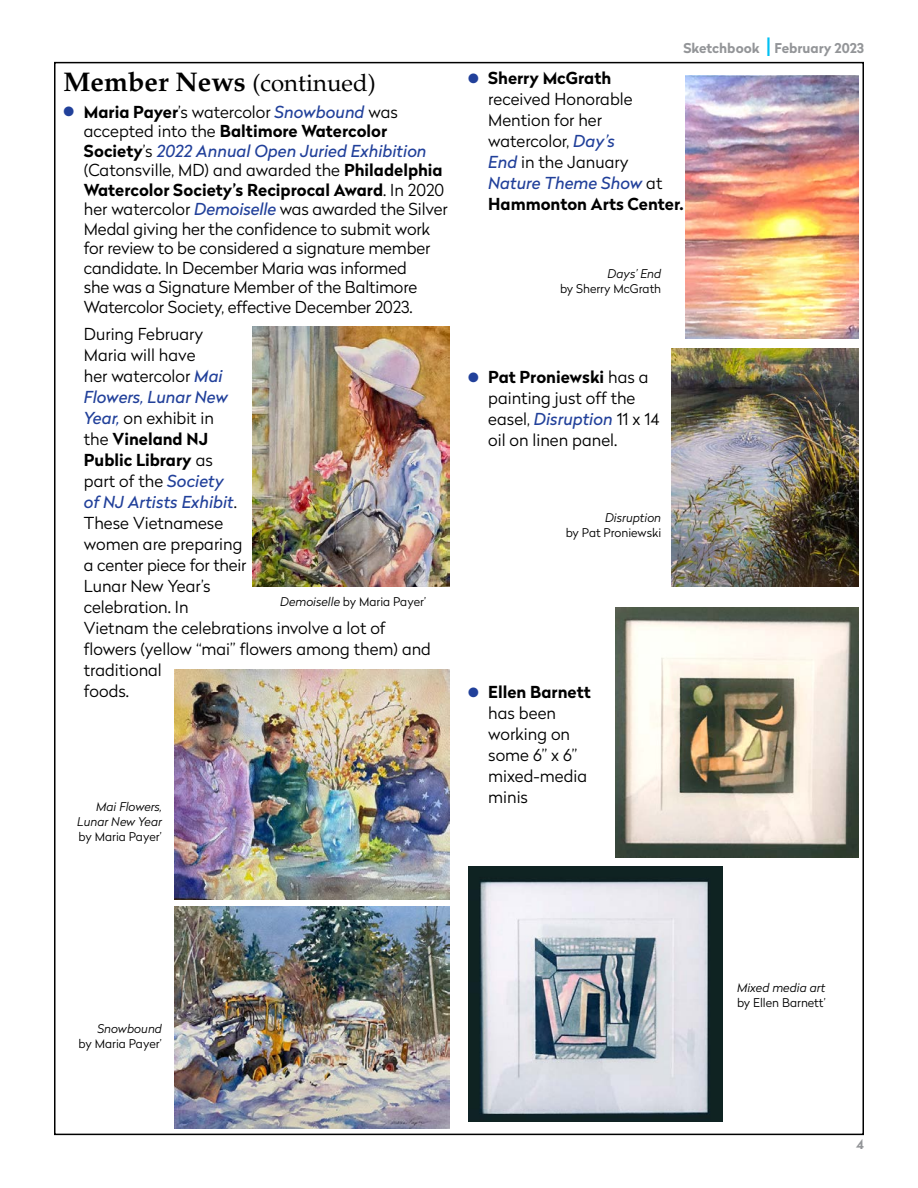
<style>
.page{position:relative;width:918px;height:1188px;background:#fff}
.page>*{position:absolute;margin:0;border:0;box-sizing:border-box;transform-origin:0 0}
.t1{font:24px "Palatino";color:#000}
.t2{font:300 16.5px/21px "Radikal";color:#000}
.t3{font:700 13.5px "Radikal";color:#939598}
.t4{font:300 12px "Radikal";color:#000}
.t5{font:italic 300 12px/15px "Radikal";color:#000;text-align:right}
.s1{font-weight:700;font-size:27px}
.s2{color:#21409a}
.s3{font-weight:700}
.s4{font-weight:400;font-style:italic;color:#21409a}
.s5{font-style:italic}
.s6{font-weight:400;font-size:25.2px;color:#00c0f3}
</style>
<div class="page">
<img style="left:686px;top:75px;width:172px;height:264px">
<img style="left:672px;top:348px;width:187px;height:239px">
<img style="left:174px;top:669px;width:276px;height:231px">
<img style="left:252px;top:326px;width:198px;height:261px">
<img style="left:174px;top:906px;width:276px;height:223px">
<img style="left:615px;top:608px;width:244px;height:249px">
<img style="left:468px;top:866px;width:255px;height:255px">
<h1 class="t1" style="left:64px;top:69px;width:314px"><span class="s1">Member News</span> (continued)</h1>
<p class="t2" style="left:84px;top:101px;width:365px;line-height:19.5px;text-indent:-20px"><span class="s2">●</span> <span class="s3">Maria Payer</span>’s watercolor <span class="s4">Snowbound</span> was accepted into the <span class="s3">Baltimore Watercolor Society</span>’s <span class="s4">2022 Annual Open Juried Exhibition </span>(Catonsville, MD) and awarded the <span class="s3">Philadelphia Watercolor Society’s Reciprocal Award</span>. In 2020 her watercolor <span class="s4">Demoiselle</span> was awarded the Silver Medal giving her the confidence to submit work for review to be considered a signature member candidate. In December Maria was informed<br>she was a Signature Member of the Baltimore Watercolor Society, effective December 2023.</p>
<p class="t2" style="left:84px;top:323px;width:349px">During February<br>Maria will have<br>her watercolor <span class="s4">Mai<br>Flowers, Lunar New<br>Year,</span> on exhibit in<br>the <span class="s3">Vineland NJ<br>Public Library</span> as<br>part of the <span class="s4">Society<br>of NJ Artists Exhibit</span>.<br>These Vietnamese<br>women are preparing<br>a center piece for their<br>Lunar New Year’s<br>celebration. In<br>Vietnam the celebrations involve a lot of flowers (yellow “mai” flowers among them) and traditional<br>foods.</p>
<p class="t4" style="left:280px;top:593px;width:148px"><span class="s5">Demoiselle</span> by Maria Payer’</p>
<p class="t5" style="left:77px;top:798px;width:86px">Mai Flowers,<br>Lunar New Year</p>
<p class="t4" style="left:79px;top:828px;width:85px">by Maria Payer’</p>
<p class="t3" style="left:683px;top:39px;width:182px">Sketchbook <span class="s6">I</span> February 2023</p>
<p class="t2" style="left:488px;top:67px;width:197px;text-indent:-20px"><span class="s2">●</span> <span class="s3">Sherry McGrath<br></span>received Honorable<br>Mention for her watercolor, <span class="s4">Day’s<br>End</span> in the January<br><span class="s4">Nature Theme Show</span> at<br><span class="s3">Hammonton Arts Center.</span></p>
<p class="t5" style="left:608px;top:265px;width:55px">Days’ End</p>
<p class="t4" style="left:560px;top:280px;width:103px">by Sherry McGrath</p>
<p class="t2" style="left:488px;top:366px;width:173px;text-indent:-20px"><span class="s2">●</span> <span class="s3">Pat Proniewski</span> has a painting just off the easel, <span class="s4">Disruption</span> 11 x 14 oil on linen panel.</p>
<p class="t5" style="left:605px;top:509px;width:58px">Disruption</p>
<p class="t4" style="left:566px;top:524px;width:97px">by Pat Proniewski</p>
<p class="t2" style="left:488px;top:681px;width:104px;text-indent:-20px"><span class="s2">●</span> <span class="s3">Ellen Barnett </span>has been working on some 6” x 6” mixed-media minis</p>
<p class="t5" style="left:97px;top:1021px;width:66px">Snowbound</p>
<p class="t4" style="left:79px;top:1035px;width:85px">by Maria Payer’</p>
<p class="t5" style="left:737px;top:979px;width:90px">Mixed media art</p>
<p class="t4" style="left:737px;top:994px;width:90px">by Ellen Barnett’</p>
<p class="t3" style="left:856px;top:1134px;width:9px">4</p>
</div>
